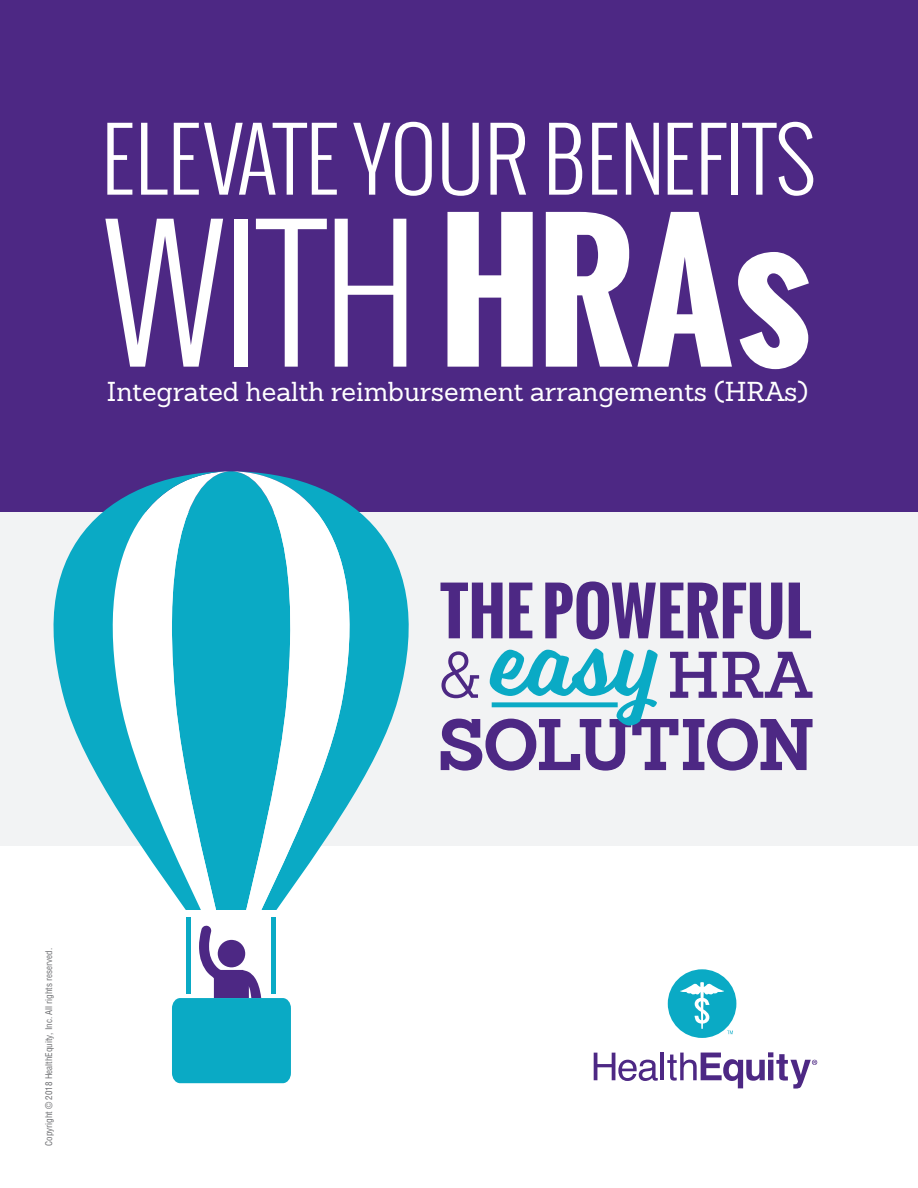
<style>
.page{position:relative;width:918px;height:1188px;background:#fff}
.page>*{position:absolute;margin:0;border:0;box-sizing:border-box;transform-origin:0 0}
.t1{font:300 176.1px "Oswald";color:#fff}
.t2{font:98.55px "Voltage";color:#0aaac5}
.t3{font:300 85.5px "Oswald";color:#fff}
.t4{font:700 71.1px "Sanchez Slab";letter-spacing:-.04em;color:#4d2884}
.t5{font:700 63.45px "Oswald";color:#4d2884}
.t6{font:26.7px "Sanchez Slab";color:#fff}
.t7{font:condensed 9px "Helvetica";color:#6c6d70}
.s1{font-weight:700}
.s2{font-family:"Sanchez Slab";font-weight:300;font-size:64.2px;color:#4d2884}
.s3{font-family:"Sanchez Slab";font-weight:600;font-size:64.2px;color:#4d2884}
</style>
<div class="page">
<div style="left:0;top:0;width:918px;height:513px;background:#4d2884"></div>
<div style="left:0;top:513px;width:918px;height:333px;background:#f2f3f4"></div>
<div style="left:492px;top:702px;width:126px;height:5px;background:#0aaac5"></div>
<svg style="left:172px;top:925px;width:119px;height:158px"></svg>
<div style="left:186px;top:918px;width:5px;height:76px;background:#0aaac5"></div>
<div style="left:271px;top:918px;width:5px;height:76px;background:#0aaac5"></div>
<svg style="left:372px;top:512px;width:70px;height:251px"></svg>
<svg style="left:230px;top:471px;width:3px;height:439px"></svg>
<svg style="left:233px;top:471px;width:139px;height:439px;fill:#0aaac5"></svg>
<svg style="left:20px;top:471px;width:208px;height:439px"></svg>
<svg style="left:594px;top:1053px;width:64px;height:28px"></svg>
<hr style="left:661px;top:1053px;width:3px;height:27px;background:#4d2884">
<svg style="left:667px;top:1052px;width:150px;height:37px"></svg>
<div style="left:668px;top:969px;width:68px;height:69px;background:#0aaac5;border-radius:50%"></div>
<svg style="left:680px;top:982px;width:53px;height:52px"></svg>
<h3 class="t3" style="left:101px;top:101px;width:717px">ELEVATE YOUR BENEFITS</h3>
<h1 class="t1" style="left:103px;top:173px;width:709px">WITH<span class="s1">HRAs</span></h1>
<h3 class="t6" style="left:107px;top:374px;width:703px">Integrated health reimbursement arrangements (HRAs)</h3>
<h3 class="t5" style="left:440px;top:564px;width:373px">THE POWERFUL</h3>
<h2 class="t2" style="left:438px;top:603px;width:375px"><span class="s2">&amp;</span> easy<span class="s3">HRA</span></h2>
<h3 class="t4" style="left:437px;top:695px;width:379px">SOLUTION</h3>
<p class="t7" style="left:43px;top:1146px;width:199px;rotate:-90deg">Copyright © 2018 HealthEquity, Inc. All rights reserved.</p>
</div>
